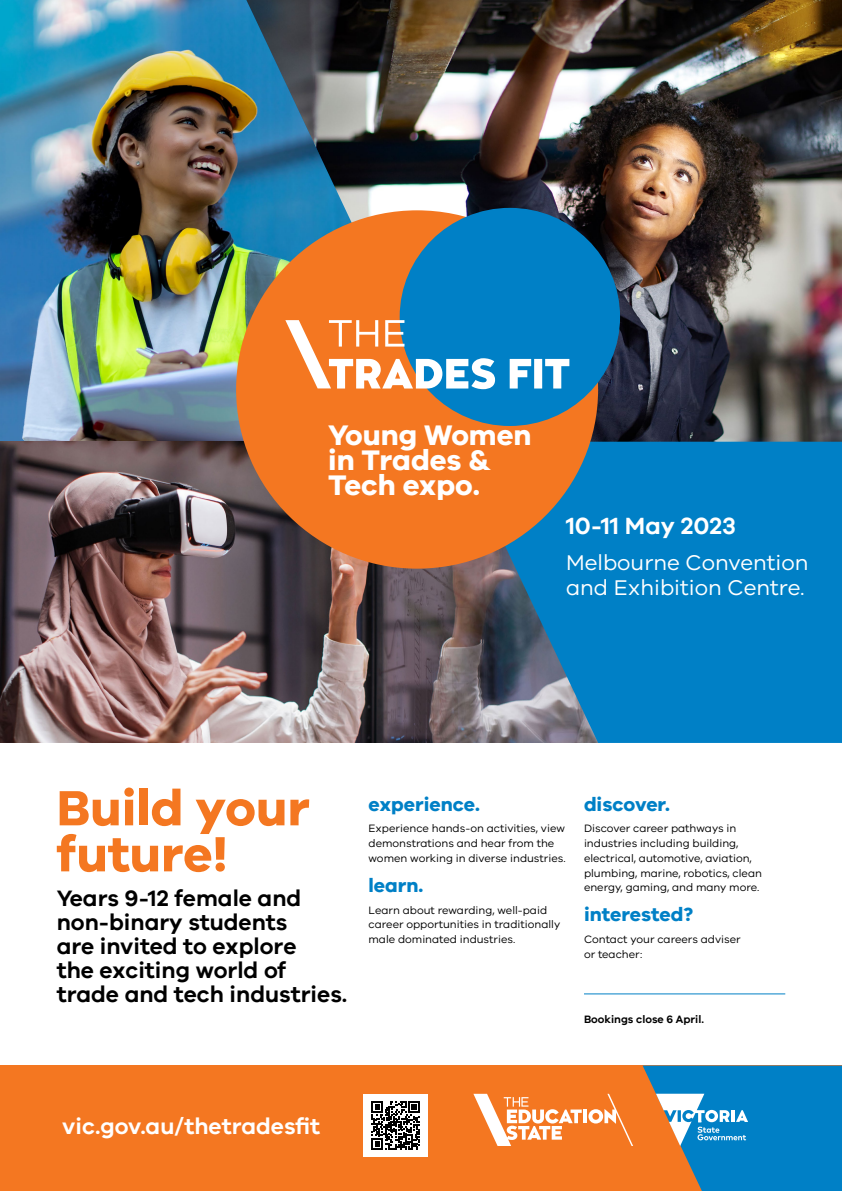
<style>
.page{position:relative;width:842px;height:1191px;background:#fff}
.page>*{position:absolute;margin:0;border:0;box-sizing:border-box;transform-origin:0 0}
.t1{font:700 51px/46px "VIC";color:#f47721}
.t2{font:700 29.2px/25.2px "VIC";color:#fff}
.t3{font:600 24.2px "VIC";color:#fff}
.t4{font:600 23px/24px "VIC";color:#000}
.t5{font:600 23px "VIC";color:#fff}
.t6{font:22px/24.2px "VIC";color:#fff}
.t7{font:700 19.6px "VIC";color:#0080c6}
.t8{font:11px/14.7px "VIC";color:#000}
.t9{font:600 11px "VIC";color:#000}
</style>
<div class="page">
<img style="left:0;top:0;width:246px;height:442px">
<img style="left:0;top:442px;width:347px;height:301px">
<svg style="left:347px;top:442px;width:495px;height:301px;background:#1f75a8"></svg>
<img style="left:246px;top:0;width:596px;height:442px">
<div style="left:0;top:1065px;width:842px;height:126px;background:#f47721"></div>
<svg style="left:473px;top:1065px;width:369px;height:126px"></svg>
<div style="left:236px;top:210px;width:362px;height:358px;background:#f47721;border-radius:50%"></div>
<div style="left:400px;top:208px;width:220px;height:218px;background:#0080c6;border-radius:50%"></div>
<svg style="left:285px;top:320px;width:284px;height:69px"></svg>
<hr style="left:584px;top:993px;width:201px;height:1px;background:#0080c6">
<div style="left:363px;top:1094px;width:65px;height:62px;background:#fff"></div>
<svg style="left:371px;top:1101px;width:49px;height:48px"></svg>
<h2 class="t2" style="left:328px;top:421px;width:205px">Young Women in Trades &amp;<br>Tech expo.</h2>
<h3 class="t3" style="left:566px;top:511px;width:171px">10-11 May 2023</h3>
<h3 class="t6" style="left:566px;top:550px;width:244px">Melbourne Convention and Exhibition Centre.</h3>
<h1 class="t1" style="left:57px;top:783px;width:255px">Build your future!</h1>
<h3 class="t4" style="left:57px;top:885px;width:292px">Years 9-12 female and non-binary students<br>are invited to explore<br>the exciting world of trade and tech industries.</h3>
<h3 class="t7" style="left:369px;top:792px;width:113px">experience.</h3>
<p class="t8" style="left:369px;top:821px;width:199px">Experience hands-on activities, view demonstrations and hear from the women working in diverse industries.</p>
<h3 class="t7" style="left:369px;top:873px;width:56px">learn.</h3>
<p class="t8" style="left:369px;top:902px;width:193px">Learn about rewarding, well-paid career opportunities in traditionally male dominated industries.</p>
<h3 class="t7" style="left:584px;top:792px;width:87px">discover.</h3>
<p class="t8" style="left:584px;top:821px;width:179px">Discover career pathways in industries including building, electrical, automotive, aviation, plumbing, marine, robotics, clean energy, gaming, and many more.</p>
<h3 class="t7" style="left:584px;top:902px;width:111px">interested?</h3>
<p class="t8" style="left:584px;top:931px;width:158px">Contact your careers adviser or teacher:</p>
<p class="t9" style="left:584px;top:1012px;width:122px">Bookings close 6 April.</p>
<h3 class="t5" style="left:62px;top:1112px;width:259px">vic.gov.au/thetradesfit</h3>
</div>
